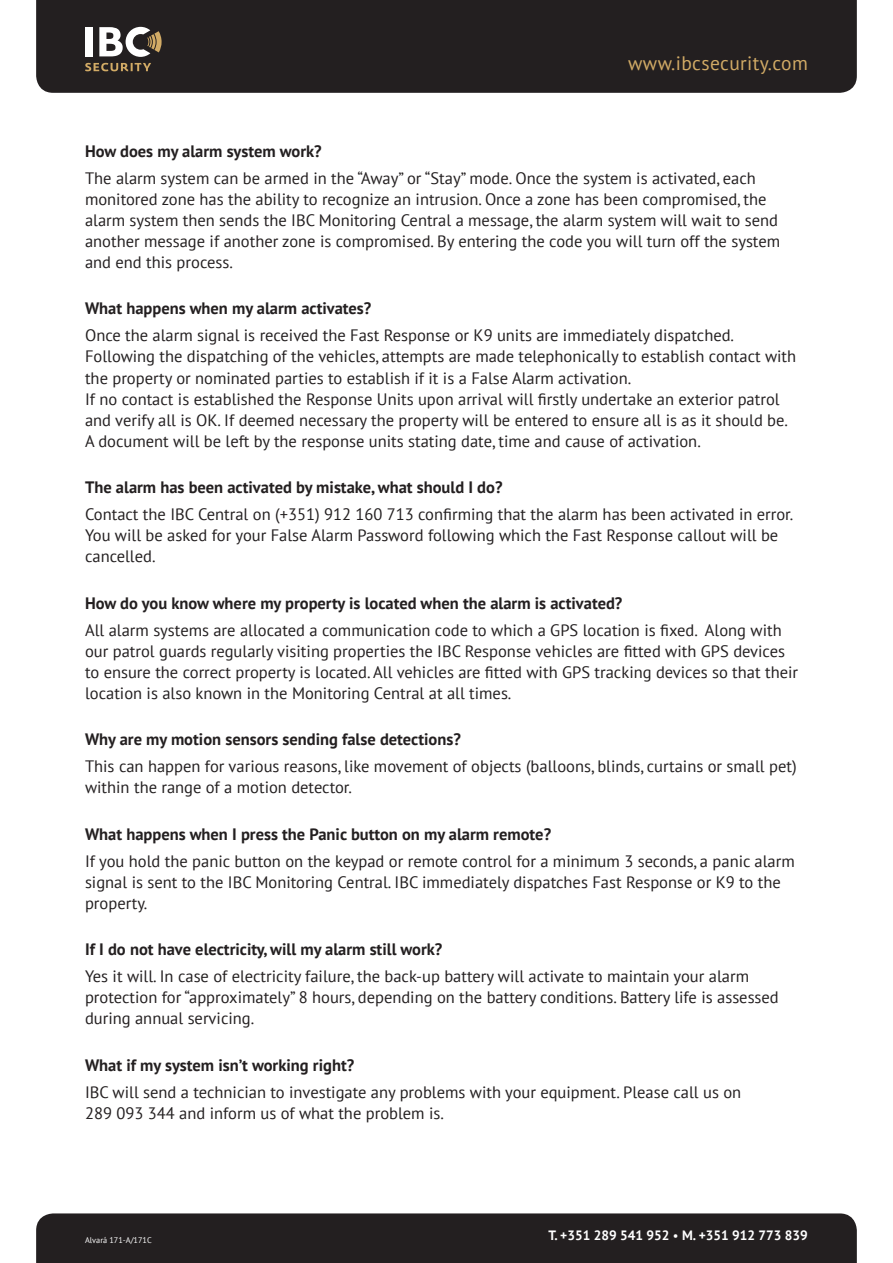
<style>
.page{position:relative;width:893px;height:1263px;background:#fff}
.page>*{position:absolute;margin:0;border:0;box-sizing:border-box;transform-origin:0 0}
.t1{font:19.5px "PT Sans";letter-spacing:.02em;color:#d2ab66}
.t2{font:16.5px/21px "PT Sans";color:#231f20}
.t3{font:700 16.5px "PT Sans";color:#231f20}
.t4{font:700 13.5px "PT Sans";color:#fff}
.t5{font:8.25px "PT Sans";color:#fff}
.s1{font-weight:400;font-size:12.75px}
</style>
<div class="page">
<div style="left:36px;top:0;width:821px;height:93px;background:#231f20"></div>
<div style="left:36px;top:1213px;width:821px;height:50px;background:#231f20"></div>
<svg style="left:85px;top:63px;width:66px;height:8px"></svg>
<div style="left:86px;top:27px;width:7px;height:29px;background:#fff"></div>
<svg style="left:99px;top:27px;width:63px;height:30px"></svg>
<p class="t1" style="left:628px;top:51px;width:181px">www.ibcsecurity.com</p>
<p class="t3" style="left:85px;top:140px;width:238px">How does my alarm system work?</p>
<p class="t2" style="left:85px;top:167px;width:697px">The alarm system can be armed in the “Away” or “Stay” mode. Once the system is activated, each monitored zone has the ability to recognize an intrusion. Once a zone has been compromised, the alarm system then sends the IBC Monitoring Central a message, the alarm system will wait to send another message if another zone is compromised. By entering the code you will turn off the system and end this process.</p>
<p class="t3" style="left:85px;top:298px;width:288px">What happens when my alarm activates?</p>
<p class="t2" style="left:85px;top:325px;width:713px">Once the alarm signal is received the Fast Response or K9 units are immediately dispatched.<br>Following the dispatching of the vehicles, attempts are made telephonically to establish contact with the property or nominated parties to establish if it is a False Alarm activation.<br>If no contact is established the Response Units upon arrival will firstly undertake an exterior patrol and verify all is OK. If deemed necessary the property will be entered to ensure all is as it should be.<br>A document will be left by the response units stating date, time and cause of activation.</p>
<p class="t3" style="left:85px;top:476px;width:419px">The alarm has been activated by mistake, what should I do?</p>
<p class="t2" style="left:85px;top:503px;width:710px">Contact the IBC Central on (+351) 912 160 713 confirming that the alarm has been activated in error.<br>You will be asked for your False Alarm Password following which the Fast Response callout will be cancelled.</p>
<p class="t3" style="left:85px;top:592px;width:539px">How do you know where my property is located when the alarm is activated?</p>
<p class="t2" style="left:85px;top:619px;width:715px">All alarm systems are allocated a communication code to which a GPS location is fixed. Along with our patrol guards regularly visiting properties the IBC Response vehicles are fitted with GPS devices to ensure the correct property is located. All vehicles are fitted with GPS tracking devices so that their location is also known in the Monitoring Central at all times.</p>
<p class="t3" style="left:85px;top:728px;width:377px">Why are my motion sensors sending false detections?</p>
<p class="t2" style="left:85px;top:755px;width:713px">This can happen for various reasons, like movement of objects (balloons, blinds, curtains or small pet) within the range of a motion detector.</p>
<p class="t3" style="left:85px;top:823px;width:468px">What happens when I press the Panic button on my alarm remote?</p>
<p class="t2" style="left:85px;top:850px;width:711px">If you hold the panic button on the keypad or remote control for a minimum 3 seconds, a panic alarm signal is sent to the IBC Monitoring Central. IBC immediately dispatches Fast Response or K9 to the property.</p>
<p class="t3" style="left:85px;top:938px;width:359px">If I do not have electricity, will my alarm still work?</p>
<p class="t2" style="left:85px;top:965px;width:695px">Yes it will. In case of electricity failure, the back-up battery will activate to maintain your alarm protection for “approximately” 8 hours, depending on the battery conditions. Battery life is assessed during annual servicing.</p>
<p class="t3" style="left:85px;top:1054px;width:271px">What if my system isn’t working right?</p>
<p class="t2" style="left:85px;top:1081px;width:658px">IBC will send a technician to investigate any problems with your equipment. Please call us on<br>289 093 344 and inform us of what the problem is.</p>
<p class="t5" style="left:85px;top:1235px;width:68px">Alvará 171-A/171C</p>
<p class="t4" style="left:548px;top:1226px;width:261px">T. +351 289 541 952 <span class="s1">•</span> M. +351 912 773 839</p>
</div>
